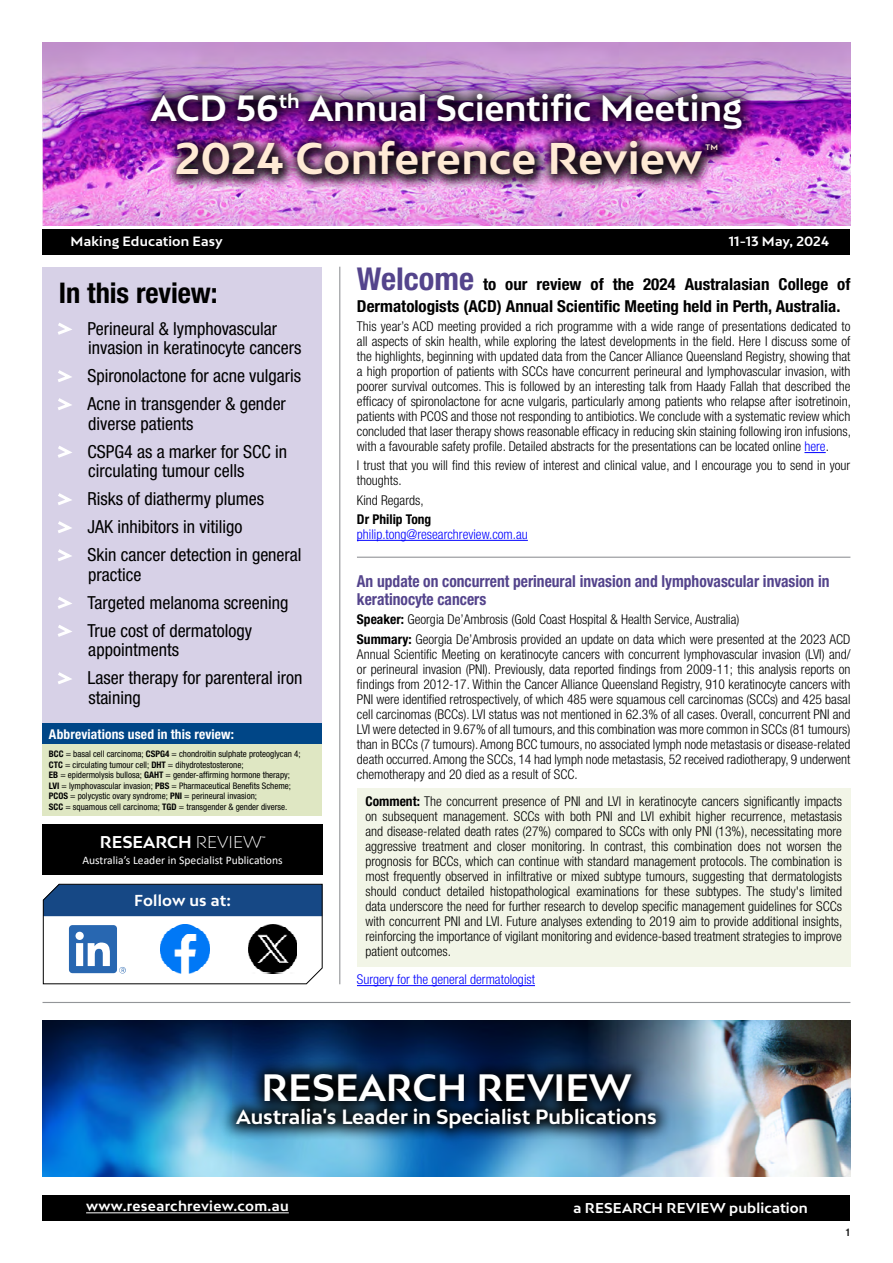
<style>
.page{position:relative;width:893px;height:1263px;background:#fff}
.page>*{position:absolute;margin:0;border:0;box-sizing:border-box;transform-origin:0 0}
.t1{font:700 42px "Bw Mitga";letter-spacing:-.005em;color:#ffead5}
.t2{font:700 36px "Bw Mitga";color:#fff}
.t3{font:700 34.5px "Bw Mitga";color:#fff}
.t4{font:700 condensed 28.5px "Helvetica Neue LT Pro";letter-spacing:-.005em;color:#000}
.t5{font:700 19.5px "Bw Mitga";color:#fff}
.t6{font:condensed 18px/28px "Helvetica Neue LT Pro";color:#000}
.t7{font:700 condensed 16.5px/22px "Helvetica Neue LT Pro";color:#000}
.t8{font:700 condensed 16.5px/18px "Helvetica Neue LT Pro";color:#54448c;scale:.94 1}
.t9{font:700 16.05px "Bw Mitga";color:#fff}
.t10{font:700 15px "Bw Mitga";letter-spacing:.015em;color:#fff}
.t11{font:300 condensed 13.5px/15px "Helvetica Neue LT Pro";color:#000;text-align:justify}
.t12{font:300 condensed 13.5px "Helvetica Neue LT Pro";color:#00f}
.t13{font:700 13.5px "Bw Mitga";letter-spacing:.01em;color:#fff}
.t14{font:700 condensed 13.5px "Helvetica Neue LT Pro";letter-spacing:.01em;color:#fff}
.t15{font:700 condensed 13.5px "Helvetica Neue LT Pro";color:#000}
.t16{font:700 12.75px "Bw Mitga";letter-spacing:.015em;color:#fff}
.t17{font:11.55px "Calibri";color:#fff}
.t18{font:500 condensed 10.5px "Helvetica Neue LT Pro";color:#000}
.t19{font:condensed 9px/10.5px "Helvetica Neue LT Pro";color:#000}
.t20{font:700 7.5px "Bw Mitga";color:#ffead5}
.t21{font:700 2.55px "Calibri";color:#fff}
.s1{font-size:31.5px;color:#54448c}
.s2{color:#00f}
.s3{font-weight:700}
.s4{font-weight:300}
</style>
<div class="page">
<div style="left:43px;top:1195px;width:807px;height:25px;background:#000"></div>
<hr style="left:86px;top:1212px;width:203px;height:1px;background:#fff">
<img style="left:43px;top:43px;width:807px;height:183px">
<div style="left:43px;top:267px;width:279px;height:456px;background:#d7d1e7"></div>
<hr style="left:339px;top:267px;width:1px;height:717px;background:#939598">
<hr style="left:357px;top:557px;width:493px;height:1px;background:#939598">
<div style="left:43px;top:229px;width:807px;height:25px;background:#000"></div>
<svg style="left:804px;top:452px;width:22px;height:1px"></svg>
<hr style="left:357px;top:540px;width:171px;height:1px;background:#00f">
<div style="left:357px;top:788px;width:493px;height:179px;background:#f2f5e7"></div>
<hr style="left:357px;top:985px;width:178px;height:1px;background:#00f">
<svg style="left:58px;top:323px;width:14px;height:12px"></svg>
<svg style="left:58px;top:370px;width:14px;height:12px"></svg>
<svg style="left:58px;top:398px;width:14px;height:12px"></svg>
<svg style="left:58px;top:446px;width:14px;height:12px"></svg>
<svg style="left:58px;top:493px;width:14px;height:12px"></svg>
<svg style="left:58px;top:521px;width:14px;height:12px"></svg>
<svg style="left:58px;top:549px;width:14px;height:12px"></svg>
<svg style="left:58px;top:597px;width:14px;height:12px"></svg>
<svg style="left:58px;top:625px;width:14px;height:12px"></svg>
<svg style="left:58px;top:672px;width:14px;height:12px"></svg>
<div style="left:43px;top:723px;width:279px;height:22px;background:#004687"></div>
<div style="left:43px;top:745px;width:279px;height:71px;background:#dfe7c3"></div>
<div style="left:135px;top:76px;width:623px;height:69px;background:#000;opacity:.85"></div>
<div style="left:166px;top:130px;width:567px;height:61px;background:#000;opacity:.85"></div>
<div style="left:165px;top:129px;width:564px;height:58px;background:#000;opacity:.4"></div>
<hr style="left:43px;top:1002px;width:807px;height:1px;background:#939598">
<img style="left:43px;top:1021px;width:807px;height:156px">
<img style="left:219px;top:1057px;width:453px;height:88px">
<svg style="left:42px;top:883px;width:281px;height:102px"></svg>
<div style="left:43px;top:824px;width:280px;height:51px;background:#000"></div>
<h3 class="t3" style="left:151px;top:86px;width:593px">ACD 56<sup>th</sup> Annual Scientific Meeting</h3>
<h1 class="t1" style="left:175px;top:131px;width:529px">2024 Conference Review</h1>
<p class="t20" style="left:705px;top:143px;width:14px">TM</p>
<p class="t16" style="left:71px;top:233px;width:154px">Making Education Easy</p>
<p class="t16" style="left:729px;top:233px;width:102px">11-13 May, 2024</p>
<p class="t7" style="left:357px;top:273px;width:495px"><span class="s1">Welcome</span> to our review of the 2024 Australasian College of<br>Dermatologists (ACD) Annual Scientific Meeting held in Perth, Australia.</p>
<p class="t11" style="left:357px;top:319px;width:496px">This year’s ACD meeting provided a rich programme with a wide range of presentations dedicated to all aspects of skin health, while exploring the latest developments in the field. Here I discuss some of the highlights, beginning with updated data from the Cancer Alliance Queensland Registry, showing that a high proportion of patients with SCCs have concurrent perineural and lymphovascular invasion, with poorer survival outcomes. This is followed by an interesting talk from Haady Fallah that described the efficacy of spironolactone for acne vulgaris, particularly among patients who relapse after isotretinoin, patients with PCOS and those not responding to antibiotics. We conclude with a systematic review which concluded that laser therapy shows reasonable efficacy in reducing skin staining following iron infusions, with a favourable safety profile. Detailed abstracts for the presentations can be located online <span class="s2">here</span>.</p>
<p class="t11" style="left:357px;top:458px;width:495px">I trust that you will find this review of interest and clinical value, and I encourage you to send in your thoughts.</p>
<p class="t11" style="left:357px;top:492px;width:68px">Kind Regards,</p>
<p class="t15" style="left:357px;top:511px;width:76px">Dr Philip Tong</p>
<p class="t12" style="left:357px;top:526px;width:172px">philip.tong@researchreview.com.au</p>
<p class="t8" style="left:357px;top:572px;width:504px">An update on concurrent perineural invasion and lymphovascular invasion in keratinocyte cancers</p>
<p class="t11" style="left:357px;top:610px;width:495px;line-height:19.2px"><span class="s3">Speaker:</span> Georgia De’Ambrosis (Gold Coast Hospital &amp; Health Service, Australia)<br><span class="s3">Summary:</span> Georgia De’Ambrosis provided an update on data which were presented at the 2023 ACD</p>
<p class="t11" style="left:357px;top:646px;width:495px">Annual Scientific Meeting on keratinocyte cancers with concurrent lymphovascular invasion (LVI) and/ or perineural invasion (PNI). Previously, data reported findings from 2009-11; this analysis reports on findings from 2012-17. Within the Cancer Alliance Queensland Registry, 910 keratinocyte cancers with PNI were identified retrospectively, of which 485 were squamous cell carcinomas (SCCs) and 425 basal cell carcinomas (BCCs). LVI status was not mentioned in 62.3% of all cases. Overall, concurrent PNI and LVI were detected in 9.67% of all tumours, and this combination was more common in SCCs (81 tumours) than in BCCs (7 tumours). Among BCC tumours, no associated lymph node metastasis or disease-related death occurred. Among the SCCs, 14 had lymph node metastasis, 52 received radiotherapy, 9 underwent chemotherapy and 20 died as a result of SCC.</p>
<p class="t11" style="left:365px;top:794px;width:478px"><span class="s3">Comment:</span> The concurrent presence of PNI and LVI in keratinocyte cancers significantly impacts on subsequent management. SCCs with both PNI and LVI exhibit higher recurrence, metastasis and disease-related death rates (27%) compared to SCCs with only PNI (13%), necessitating more aggressive treatment and closer monitoring. In contrast, this combination does not worsen the prognosis for BCCs, which can continue with standard management protocols. The combination is most frequently observed in infiltrative or mixed subtype tumours, suggesting that dermatologists should conduct detailed histopathological examinations for these subtypes. The study's limited data underscore the need for further research to develop specific management guidelines for SCCs with concurrent PNI and LVI. Future analyses extending to 2019 aim to provide additional insights, reinforcing the importance of vigilant monitoring and evidence-based treatment strategies to improve patient outcomes.</p>
<p class="t12" style="left:357px;top:972px;width:180px">Surgery for the general dermatologist</p>
<h3 class="t4" style="left:59px;top:276px;width:160px">In this review:</h3>
<h3 class="t6" style="left:87px;top:319px;width:216px;line-height:19.5px">Perineural &amp; lymphovascular invasion in keratinocyte cancers</h3>
<h3 class="t6" style="left:87px;top:362px;width:215px">Spironolactone for acne vulgaris<br>Acne in transgender &amp; gender</h3>
<h3 class="t6" style="left:87px;top:409px;width:201px">diverse patients<br>CSPG4 as a marker for SCC in</h3>
<h3 class="t6" style="left:87px;top:457px;width:216px">circulating tumour cells<br>Risks of diathermy plumes<br>JAK inhibitors in vitiligo<br>Skin cancer detection in general</h3>
<h3 class="t6" style="left:87px;top:560px;width:203px">practice<br>Targeted melanoma screening<br>True cost of dermatology</h3>
<h3 class="t6" style="left:87px;top:636px;width:216px">appointments<br>Laser therapy for parenteral iron</h3>
<h3 class="t6" style="left:88px;top:683px;width:54px">staining</h3>
<p class="t14" style="left:49px;top:726px;width:187px">Abbreviations used in this review:</p>
<p class="t19" style="left:49px;top:748px;width:253px"><span class="s3">BCC</span> = basal cell carcinoma; <span class="s3">CSPG4</span> = chondroitin sulphate proteoglycan 4; <span class="s3">CTC</span> = circulating tumour cell; <span class="s3">DHT</span> = dihydrotestosterone;<br><span class="s3">EB</span> = epidermolysis bullosa; <span class="s3">GAHT</span> = gender-affirming hormone therapy; <span class="s3">LVI</span> = lymphovascular invasion; <span class="s3">PBS</span> = Pharmaceutical Benefits Scheme; <span class="s3">PCOS</span> = polycystic ovary syndrome; <span class="s3">PNI</span> = perineural invasion;<br><span class="s3">SCC</span> = squamous cell carcinoma; <span class="s3">TGD</span> = transgender &amp; gender diverse.</p>
<p class="t9" style="left:100px;top:831px;width:164px">RESEARCH <span class="s4">REVIEW</span></p>
<p class="t21" style="left:262px;top:835px;width:5px">TM</p>
<p class="t17" style="left:82px;top:852px;width:202px">Australia’s Leader in Specialist Publications</p>
<p class="t10" style="left:134px;top:890px;width:98px">Follow us at:</p>
<h2 class="t2" style="left:261px;top:1064px;width:372px">RESEARCH REVIEW</h2>
<h3 class="t5" style="left:236px;top:1104px;width:422px">Australia's Leader in Specialist Publications</h3>
<p class="t13" style="left:86px;top:1197px;width:204px">www.researchreview.com.au</p>
<p class="t13" style="left:574px;top:1199px;width:236px">a RESEARCH REVIEW publication</p>
<p class="t18" style="left:845px;top:1226px;width:7px">1</p>
</div>
